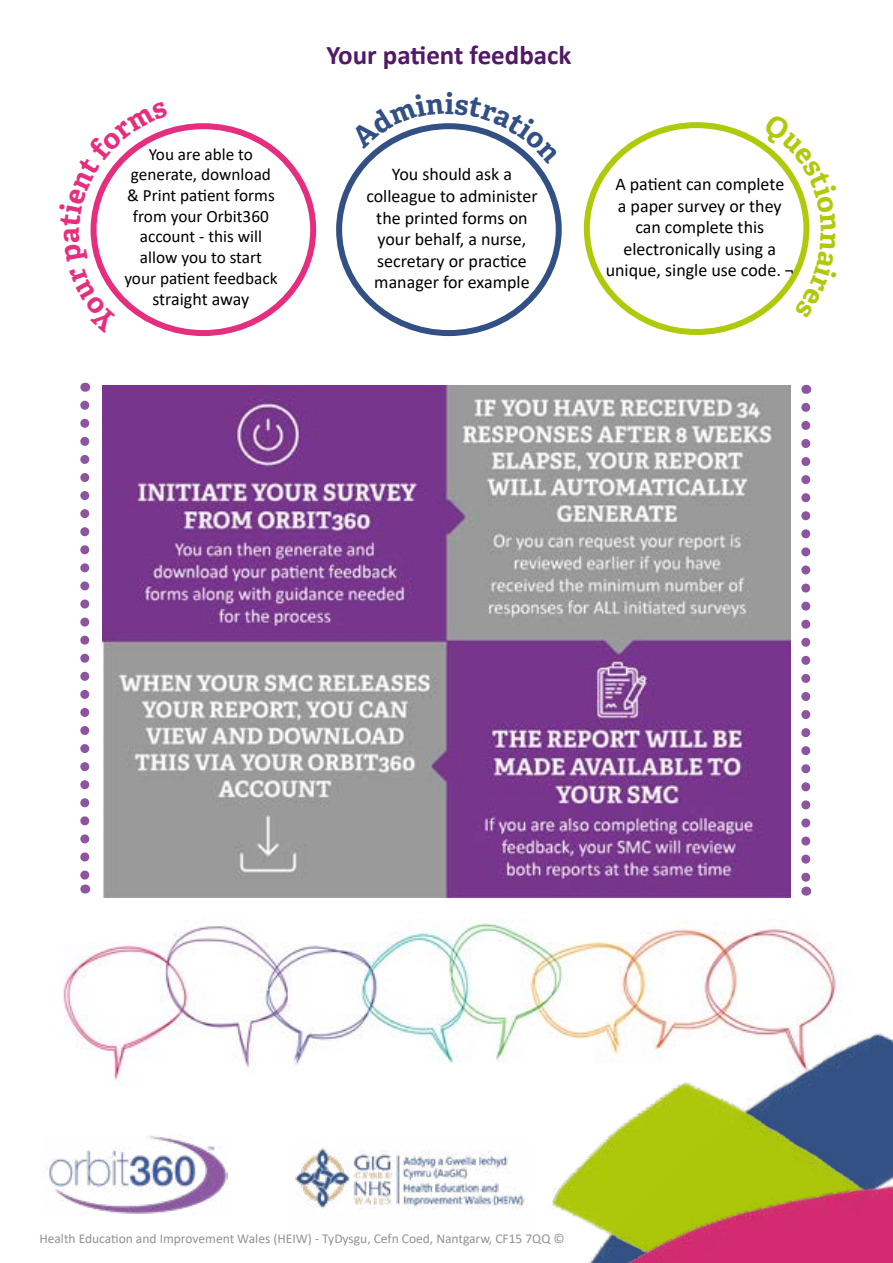
<style>
.page{position:relative;width:893px;height:1263px;background:#fff}
.page>*{position:absolute;margin:0;border:0;box-sizing:border-box;transform-origin:0 0}
.t1{font:700 27px "Calibri";color:#511966}
.t2{font:18px/21.6px "Calibri";color:#000;text-align:center}
.t3{font:17.25px/20.7px "Calibri";color:#000;text-align:center}
.t4{font:13.5px "Calibri";color:#929292}
</style>
<div class="page">
<div style="left:336px;top:123px;width:226px;height:213px;border:6px solid #325083;border-radius:50%"></div>
<div style="left:91px;top:123px;width:225px;height:213px;border:6px solid #e52e7d;border-radius:50%"></div>
<div style="left:584px;top:122px;width:225px;height:213px;border:6px solid #afca0b;border-radius:50%"></div>
<svg style="left:801px;top:407px;width:9px;height:489px"></svg>
<svg style="left:80px;top:405px;width:9px;height:488px"></svg>
<img style="left:63px;top:897px;width:769px;height:184px">
<img style="left:45px;top:1136px;width:183px;height:78px">
<img style="left:296px;top:1147px;width:227px;height:63px">
<img style="left:547px;top:967px;width:289px;height:40px">
<img style="left:523px;top:1007px;width:309px;height:256px">
<img style="left:593px;top:1030px;width:300px;height:233px">
<img style="left:103px;top:386px;width:687px;height:511px">
<svg style="left:760px;top:140px;width:50px;height:177px"></svg>
<svg style="left:360px;top:123px;width:178px;height:41px"></svg>
<svg style="left:90px;top:128px;width:78px;height:203px"></svg>
<p class="t3" style="left:149px;top:143px;width:106px">You are able to</p>
<p class="t3" style="left:124px;top:164px;width:155px">generate, download &amp; Print patient forms from your Orbit360 account - this will allow you to start your patient feedback</p>
<p class="t2" style="left:152px;top:288px;width:98px">straight away</p>
<h1 class="t1" style="left:326px;top:36px;width:247px">Your patient feedback</h1>
<p class="t2" style="left:366px;top:163px;width:173px">You should ask a colleague to administer the printed forms on your behalf, a nurse, secretary or practice manager for example</p>
<p class="t2" style="left:606px;top:173px;width:190px">A patient can complete<br>a paper survey or they can complete this electronically using a unique, single use code. ¬</p>
<p class="t4" style="left:39px;top:1229px;width:527px">Health Education and Improvement Wales (HEIW) - TyDysgu, Cefn Coed, Nantgarw, CF15 7QQ ©</p>
</div>
